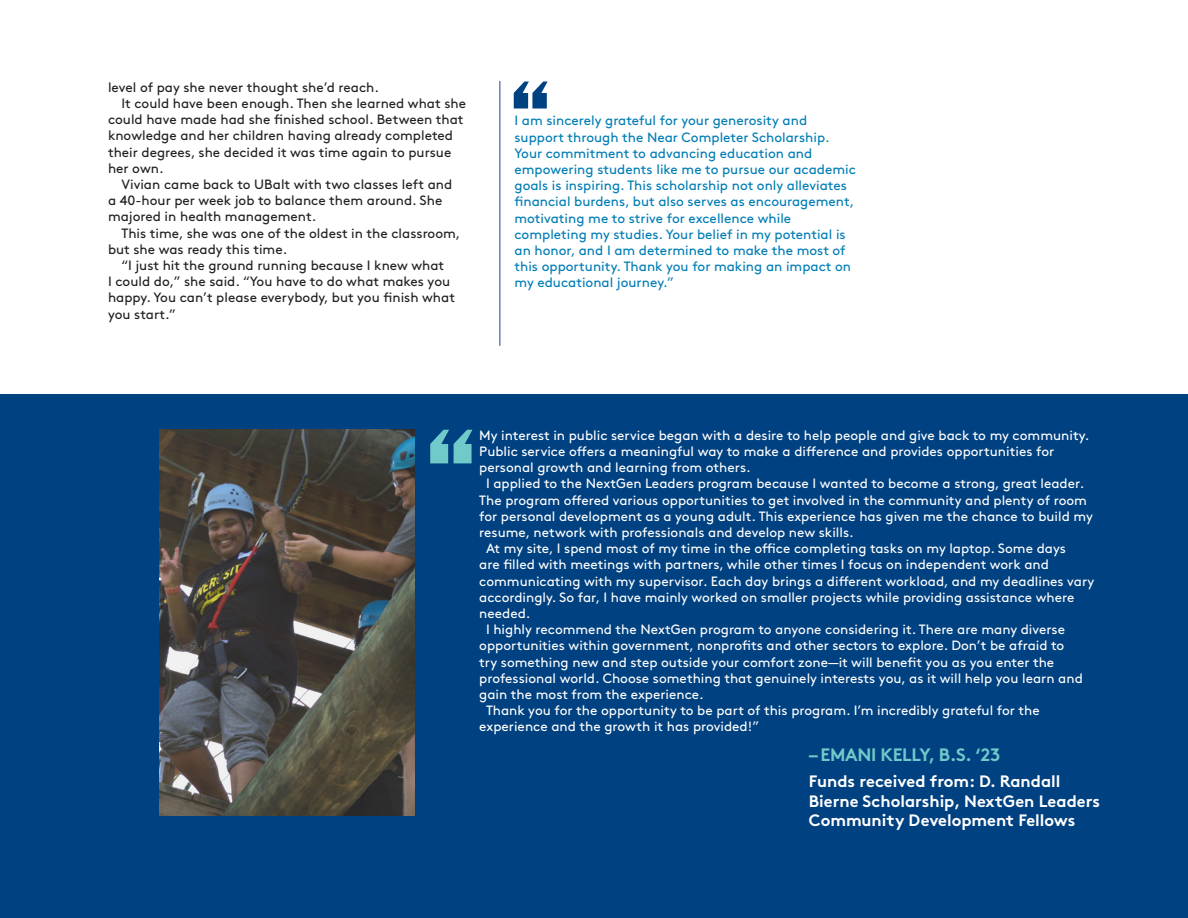
<style>
.page{position:relative;width:1188px;height:918px;background:#fff}
.page>*{position:absolute;margin:0;border:0;box-sizing:border-box;transform-origin:0 0}
.H3_Student_heading_-_name_-_H3{font:700 18px "Brown Std";letter-spacing:-.02em;color:#70cac9}
.Student_-_funds_recieved{font:700 16.5px/19.5px "Brown Std";color:#fff}
.Quote-_Student_story{font:13.5px/16.2px "Brown Std";color:#fff}
.body_-_indent_-_student_story{font:13.5px/16.2px "Brown Std";color:#231f20}
.Quote-_Student_story-2{font:13.5px/16.2px "Brown Std";color:#007db5}
</style>
<div class="page">
<div style="left:0;top:395px;width:1188px;height:523px;background:#004181"></div>
<hr style="left:500px;top:81px;width:1px;height:265px;background:#253f8e">
<svg style="left:514px;top:82px;width:34px;height:27px"></svg>
<img style="left:160px;top:429px;width:254px;height:386px">
<svg style="left:430px;top:430px;width:42px;height:33px"></svg>
<p class="body_-_indent_-_student_story" style="left:108px;top:79px;width:272px">level of pay she never thought she’d reach.</p>
<p class="body_-_indent_-_student_story" style="left:108px;top:95px;width:360px;text-indent:14px">It could have been enough. Then she learned what she could have made had she finished school. Between that knowledge and her children having already completed their degrees, she decided it was time again to pursue her own.</p>
<p class="body_-_indent_-_student_story" style="left:108px;top:176px;width:346px;text-indent:14px">Vivian came back to UBalt with two classes left and a 40-hour per week job to balance them around. She majored in health management.</p>
<p class="body_-_indent_-_student_story" style="left:108px;top:225px;width:354px;text-indent:14px">This time, she was one of the oldest in the classroom, but she was ready this time.</p>
<p class="body_-_indent_-_student_story" style="left:108px;top:257px;width:349px;text-indent:14px">“I just hit the ground running because I knew what<br>I could do,” she said. “You have to do what makes you happy. You can’t please everybody, but you finish what you start.”</p>
<p class="Quote-_Student_story-2" style="left:514px;top:113px;width:343px">I am sincerely grateful for your generosity and support through the Near Completer Scholarship.<br>Your commitment to advancing education and empowering students like me to pursue our academic goals is inspiring. This scholarship not only alleviates financial burdens, but also serves as encouragement, motivating me to strive for excellence while completing my studies. Your belief in my potential is an honor, and I am determined to make the most of this opportunity. Thank you for making an impact on my educational journey.”</p>
<p class="Quote-_Student_story" style="left:479px;top:427px;width:612px">My interest in public service began with a desire to help people and give back to my community.<br>Public service offers a meaningful way to make a difference and provides opportunities for personal growth and learning from others.</p>
<p class="Quote-_Student_story" style="left:479px;top:476px;width:615px;text-indent:7px">I applied to the NextGen Leaders program because I wanted to become a strong, great leader.<br>The program offered various opportunities to get involved in the community and plenty of room for personal development as a young adult. This experience has given me the chance to build my resume, network with professionals and develop new skills.</p>
<p class="Quote-_Student_story" style="left:479px;top:541px;width:617px;text-indent:7px">At my site, I spend most of my time in the office completing tasks on my laptop. Some days<br>are filled with meetings with partners, while other times I focus on independent work and communicating with my supervisor. Each day brings a different workload, and my deadlines vary accordingly. So far, I have mainly worked on smaller projects while providing assistance where needed.</p>
<p class="Quote-_Student_story" style="left:479px;top:622px;width:605px;text-indent:7px">I highly recommend the NextGen program to anyone considering it. There are many diverse opportunities within government, nonprofits and other sectors to explore. Don’t be afraid to try something new and step outside your comfort zone—it will benefit you as you enter the professional world. Choose something that genuinely interests you, as it will help you learn and gain the most from the experience.</p>
<p class="Quote-_Student_story" style="left:479px;top:703px;width:562px;text-indent:7px">Thank you for the opportunity to be part of this program. I’m incredibly grateful for the experience and the growth it has provided!”</p>
<h3 class="H3_Student_heading_-_name_-_H3" style="left:809px;top:744px;width:193px">– EMANI KELLY, B.S. ‘23</h3>
<p class="Student_-_funds_recieved" style="left:809px;top:772px;width:293px">Funds received from: D. Randall<br>Bierne Scholarship, NextGen Leaders<br>Community Development Fellows</p>
</div>
